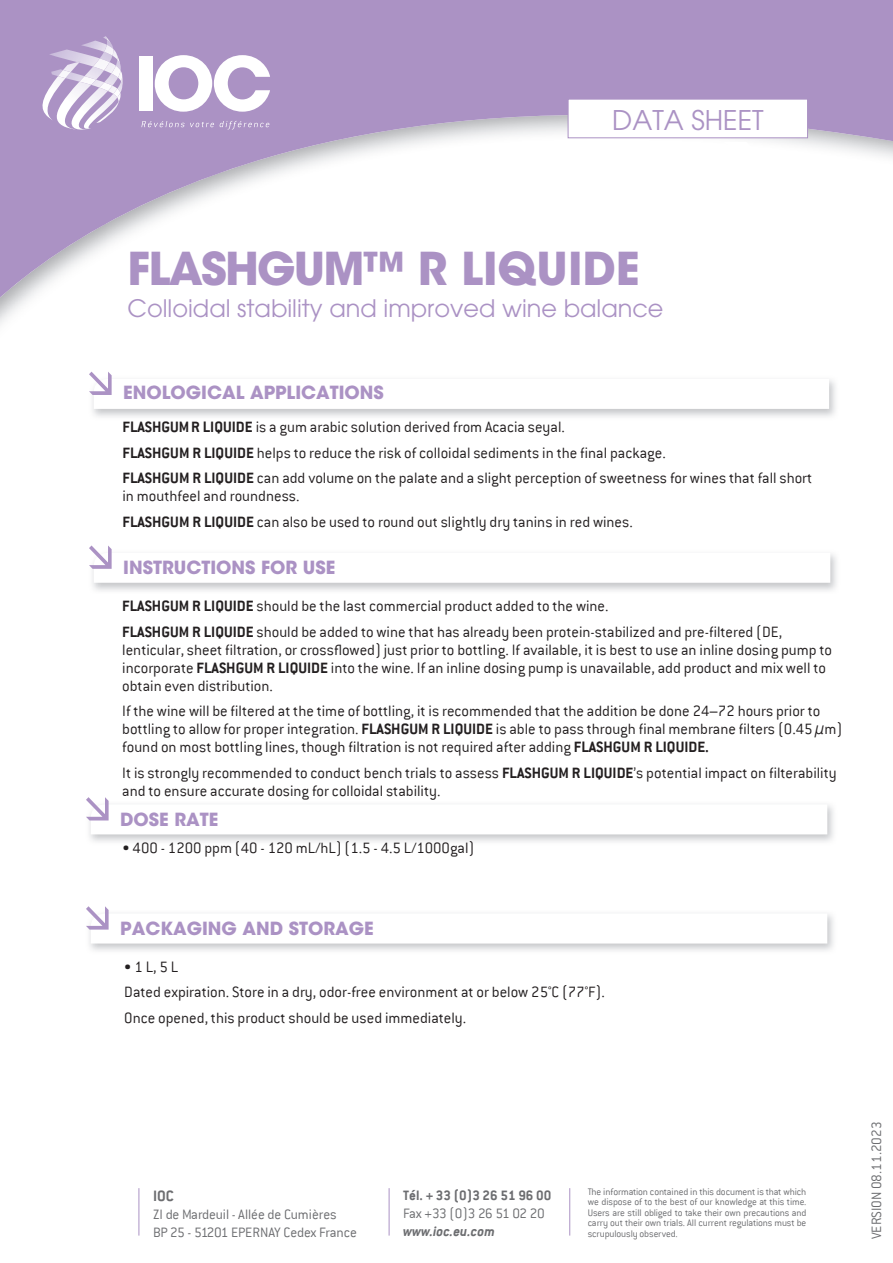
<style>
.page{position:relative;width:893px;height:1263px;background:#fff}
.page>*{position:absolute;margin:0;border:0;box-sizing:border-box;transform-origin:0 0}
.t1{font:700 45px "ITC Avant Garde Std";letter-spacing:-.04em;color:#ab92c4}
.t2{font:27px "Avant Garde LT";color:#ab92c4}
.t3{font:24px "Avant Garde LT";color:#ab92c4}
.t4{font:700 18px "ITC Avant Garde Std";color:#ab92c4}
.t5{font:300 16.5px/25.5px "Conduit ITC";color:#231f20}
.t6{font:700 16.5px "Conduit ITC";color:#6c6d70}
.t7{font:300 15px/18px "Conduit ITC";color:#6c6d70}
.t8{font:700 15px "Conduit ITC";color:#6c6d70}
.t9{font:300 15px "Conduit ITC";letter-spacing:-.03em;color:#6c6d70}
.t10{font:italic 700 15px "Conduit ITC";color:#6c6d70}
.t11{font:300 10.5px/10.5px "Conduit ITC";letter-spacing:-.015em;color:#6c6d70;text-align:justify}
.s1{font-weight:700}
</style>
<div class="page">
<svg style="left:0;top:0;width:893px;height:324px"></svg>
<svg style="left:567px;top:98px;width:241px;height:41px"></svg>
<hr style="left:139px;top:1188px;width:1px;height:47px;background:#ab92c4">
<hr style="left:389px;top:1188px;width:1px;height:47px;background:#ab92c4">
<hr style="left:569px;top:1188px;width:1px;height:47px;background:#ab92c4">
<img style="left:49px;top:49px;width:6px;height:13px">
<img style="left:121px;top:75px;width:2px;height:54px">
<img style="left:113px;top:105px;width:8px;height:25px">
<img style="left:55px;top:36px;width:58px;height:94px">
<img style="left:93px;top:58px;width:6px;height:12px">
<img style="left:79px;top:76px;width:17px;height:9px">
<svg style="left:99px;top:36px;width:23px;height:69px"></svg>
<img style="left:39px;top:62px;width:40px;height:59px">
<svg style="left:58px;top:70px;width:13px;height:8px"></svg>
<svg style="left:141px;top:121px;width:73px;height:6px"></svg>
<svg style="left:220px;top:121px;width:49px;height:8px"></svg>
<div style="left:139px;top:56px;width:14px;height:55px;background:#fff"></div>
<svg style="left:155px;top:55px;width:115px;height:57px"></svg>
<svg style="left:89px;top:372px;width:740px;height:37px"></svg>
<svg style="left:86px;top:906px;width:741px;height:37px"></svg>
<svg style="left:86px;top:797px;width:741px;height:37px"></svg>
<svg style="left:89px;top:545px;width:741px;height:38px"></svg>
<h2 class="t2" style="left:612px;top:104px;width:153px">DATA SHEET</h2>
<h1 class="t1" style="left:128px;top:239px;width:514px">FLASHGUM™ R LIQUIDE</h1>
<h3 class="t3" style="left:128px;top:294px;width:537px">Colloidal stability and improved wine balance</h3>
<p class="t4" style="left:123px;top:381px;width:262px">ENOLOGICAL APPLICATIONS</p>
<p class="t5" style="left:123px;top:414px;width:691px"><span class="s1">FLASHGUMR LIQUIDE</span> is a gum arabic solution derived from Acacia seyal.<br><span class="s1">FLASHGUM R LIQUIDE</span> helps to reduce the risk of colloidal sediments in the final package.<br><span class="s1">FLASHGUM R LIQUIDE</span> can add volume on the palate and a slight perception of sweetness for wines that fall short</p>
<p class="t5" style="left:123px;top:483px;width:512px">in mouthfeel and roundness.<br><span class="s1">FLASHGUM R LIQUIDE</span> can also be used to round out slightly dry tanins in red wines.</p>
<p class="t4" style="left:123px;top:556px;width:213px">INSTRUCTIONS FOR USE</p>
<p class="t5" style="left:122px;top:593px;width:661px"><span class="s1">FLASHGUM R LIQUIDE</span> should be the last commercial product added to the wine.<br><span class="s1">FLASHGUM R LIQUIDE</span> should be added to wine that has already been protein-stabilized and pre-filtered (DE,</p>
<p class="t5" style="left:122px;top:641px;width:711px;line-height:18px">lenticular, sheet filtration, or crossflowed) just prior to bottling. If available, it is best to use an inline dosing pump to incorporate <span class="s1">FLASHGUM R LIQUIDE</span> into the wine. If an inline dosing pump is unavailable, add product and mix well to obtain even distribution.</p>
<p class="t5" style="left:122px;top:702px;width:721px;line-height:18px">If the wine will be filtered at the time of bottling, it is recommended that the addition be done 24–72 hours prior to bottling to allow for proper integration. <span class="s1">FLASHGUM R LIQUIDE</span> is able to pass through final membrane filters (0.45 µm) found on most bottling lines, though filtration is not required after adding <span class="s1">FLASHGUM R LIQUIDE.</span></p>
<p class="t5" style="left:122px;top:764px;width:716px;line-height:18px">It is strongly recommended to conduct bench trials to assess <span class="s1">FLASHGUM R LIQUIDE</span>’s potential impact on filterability and to ensure accurate dosing for colloidal stability.</p>
<p class="t4" style="left:120px;top:807px;width:99px">DOSE RATE</p>
<p class="t5" style="left:123px;top:835px;width:353px">• 400 - 1200 ppm (40 - 120 mL/hL) (1.5 - 4.5 L/1000gal)</p>
<p class="t4" style="left:120px;top:916px;width:255px">PACKAGING AND STORAGE</p>
<p class="t5" style="left:124px;top:954px;width:482px">• 1 L, 5 L<br>Dated expiration. Store in a dry, odor-free environment at or below 25°C (77°F).<br>Once opened, this product should be used immediately.</p>
<p class="t6" style="left:153px;top:1186px;width:22px">IOC</p>
<p class="t7" style="left:153px;top:1205px;width:205px">ZI de Mardeuil - Allée de Cumières<br>BP 25 - 51201 EPERNAY Cedex France</p>
<p class="t8" style="left:403px;top:1186px;width:150px">Tél. + 33 (0)3 26 51 96 00</p>
<p class="t9" style="left:403px;top:1205px;width:143px">Fax +33 (0)3 26 51 02 20</p>
<p class="t10" style="left:403px;top:1222px;width:93px">www.ioc.eu.com</p>
<p class="t11" style="left:588px;top:1186px;width:220px">The information contained in this document is that which we dispose of to the best of our knowledge at this time.<br>Users are still obliged to take their own precautions and carry out their own trials. All current regulations must be scrupulously observed.</p>
<p class="t7" style="left:867px;top:1239px;width:119px;rotate:-90deg">VERSION 08.11.2023</p>
</div>
